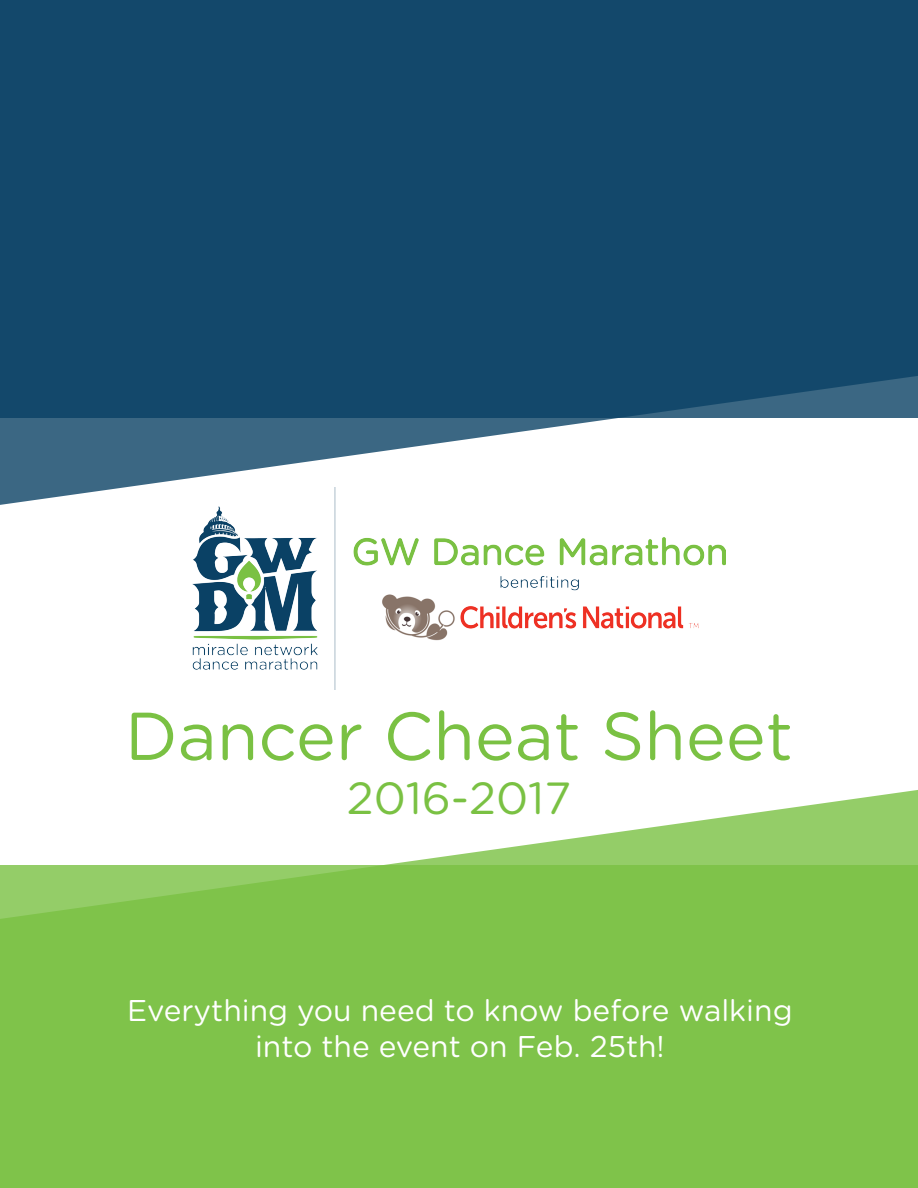
<style>
.page{position:relative;width:918px;height:1188px;background:#fff}
.page>*{position:absolute;margin:0;border:0;box-sizing:border-box;transform-origin:0 0}
.t1{font:67.5px "Gotham Rounded";color:#7ac143}
.t2{font:45px "Gotham Rounded";color:#7ac143}
.t3{font:30px "Gotham Rounded";color:#fff}
</style>
<div class="page">
<svg style="left:0;top:0;width:918px;height:505px;background:#2c5b7b"></svg>
<svg style="left:0;top:790px;width:918px;height:76px"></svg>
<div style="left:0;top:866px;width:918px;height:322px;background:#7fc34a"></div>
<img style="left:193px;top:488px;width:532px;height:202px">
<p class="t1" style="left:125px;top:690px;width:670px">Dancer Cheat Sheet</p>
<p class="t2" style="left:347px;top:767px;width:226px">2016-2017</p>
<p class="t3" style="left:127px;top:990px;width:667px">Everything you need to know before walking</p>
<p class="t3" style="left:255px;top:1026px;width:411px">into the event on Feb. 25th!</p>
</div>
